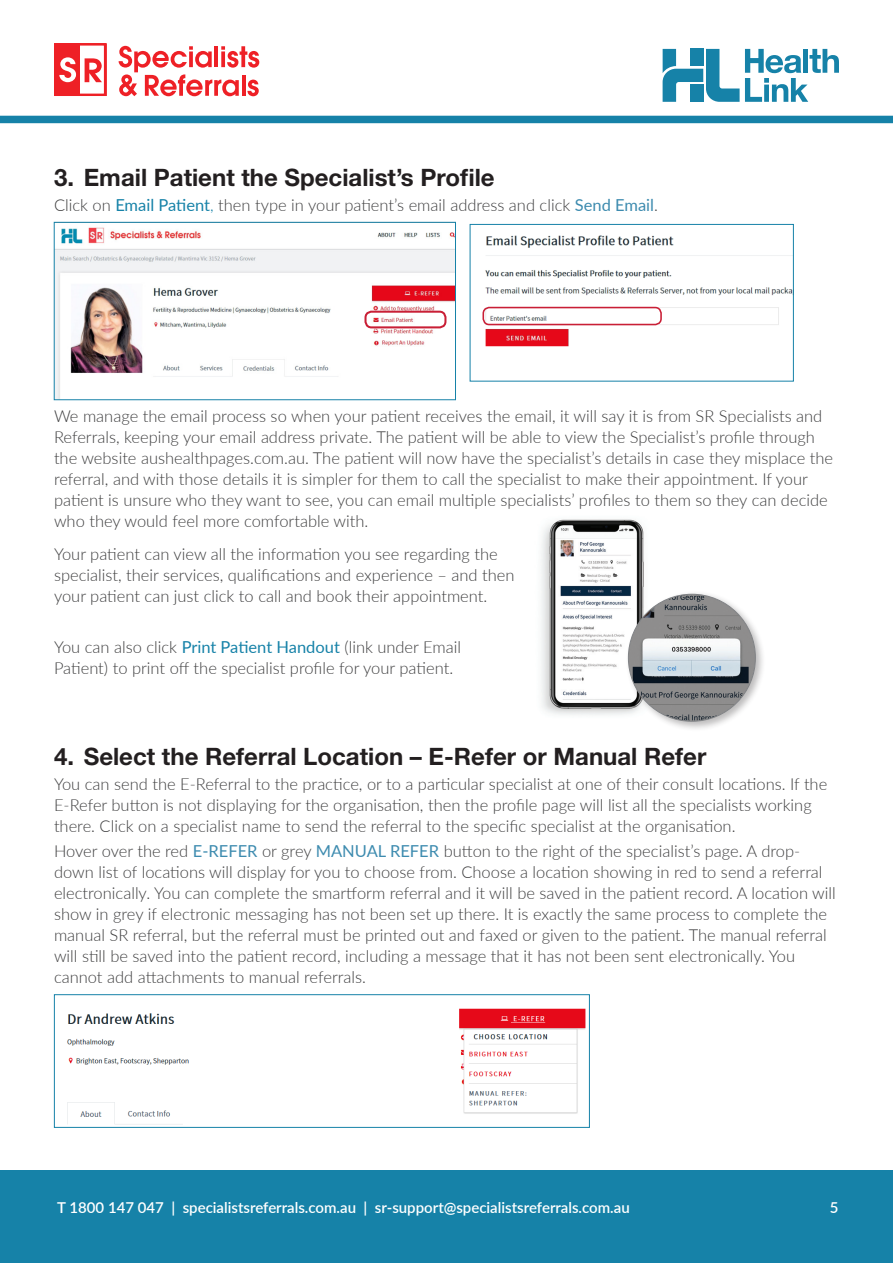
<style>
.page{position:relative;width:893px;height:1263px;background:#fff}
.page>*{position:absolute;margin:0;border:0;box-sizing:border-box;transform-origin:0 0}
.step_heading{font:700 24px "Helvetica Neue";color:#231f20}
.bodytext{font:300 16.5px/21px "Lato";color:#3e3e3f}
.t1{font:600 15px "Lato";color:#fff}
.s1{font-weight:400;color:#1682a8}
.s2{color:#1682a8}
.s3{font-weight:400;color:#3d8baf}
</style>
<div class="page">
<div style="left:0;top:1170px;width:893px;height:93px;background:#1682a8"></div>
<svg style="left:119px;top:46px;width:140px;height:50px"></svg>
<div style="left:54px;top:43px;width:52px;height:53px;background:#fff;border:2px solid #ee2026"></div>
<div style="left:55px;top:44px;width:25px;height:51px;background:#ee2026"></div>
<svg style="left:58px;top:56px;width:47px;height:68px"></svg>
<svg style="left:663px;top:49px;width:176px;height:53px"></svg>
<div style="left:0;top:116px;width:893px;height:7px;background:#1682a8"></div>
<img style="left:56px;top:227px;width:398px;height:171px">
<div style="left:54px;top:222px;width:402px;height:178px;border:1px solid #1682a8"></div>
<div style="left:364px;top:311px;width:82px;height:17px;border:2px solid #c91f36;border-radius:6px"></div>
<img style="left:485px;top:235px;width:307px;height:112px">
<div style="left:470px;top:224px;width:324px;height:157px;border:1px solid #1682a8"></div>
<div style="left:482px;top:307px;width:180px;height:18px;border:2px solid #c91f36;border-radius:6px"></div>
<img style="left:541px;top:519px;width:103px;height:196px">
<div style="left:625px;top:591px;width:141px;height:141px;background:#231f20;opacity:.3"></div>
<img style="left:628px;top:594px;width:127px;height:127px;border-radius:63px">
<img style="left:67px;top:1008px;width:519px;height:117px">
<div style="left:54px;top:994px;width:536px;height:134px;border:1px solid #1682a8"></div>
<p class="step_heading" style="left:54px;top:162px;width:442px">3. Email Patient the Specialist’s Profile</p>
<p class="bodytext" style="left:54px;top:194px;width:605px">Click on <span class="s1">Email Patient</span><span class="s2">,</span> then type in your patient’s email address and click <span class="s3">Send Email</span>.</p>
<p class="bodytext" style="left:54px;top:405px;width:781px">We manage the email process so when your patient receives the email, it will say it is from SR Specialists and Referrals, keeping your email address private. The patient will be able to view the Specialist’s profile through the website aushealthpages.com.au. The patient will now have the specialist’s details in case they misplace the referral, and with those details it is simpler for them to call the specialist to make their appointment. If your patient is unsure who they want to see, you can email multiple specialists’ profiles to them so they can decide who they would feel more comfortable with.</p>
<p class="bodytext" style="left:54px;top:543px;width:462px">Your patient can view all the information you see regarding the specialist, their services, qualifications and experience – and then your patient can just click to call and book their appointment.</p>
<p class="bodytext" style="left:54px;top:636px;width:409px">You can also click <span class="s1">Print Patient Handout</span> (link under Email<br>Patient) to print off the specialist profile for your patient.</p>
<p class="step_heading" style="left:54px;top:741px;width:654px">4. Select the Referral Location – E-Refer or Manual Refer</p>
<p class="bodytext" style="left:54px;top:773px;width:775px">You can send the E-Referral to the practice, or to a particular specialist at one of their consult locations. If the<br>E-Refer button is not displaying for the organisation, then the profile page will list all the specialists working there. Click on a specialist name to send the referral to the specific specialist at the organisation.</p>
<p class="bodytext" style="left:54px;top:840px;width:783px">Hover over the red <span class="s3">E-REFER</span> or grey <span class="s3">MANUAL REFER</span> button to the right of the specialist’s page. A drop&shy;down list of locations will display for you to choose from. Choose a location showing in red to send a referral electronically. You can complete the smartform referral and it will be saved in the patient record. A location will show in grey if electronic messaging has not been set up there. It is exactly the same process to complete the manual SR referral, but the referral must be printed out and faxed or given to the patient. The manual referral will still be saved into the patient record, including a message that it has not been sent electronically. You cannot add attachments to manual referrals.</p>
<p class="t1" style="left:57px;top:1197px;width:574px">T 1800 147 047 | specialistsreferrals.com.au | sr-support@specialistsreferrals.com.au</p>
<p class="t1" style="left:830px;top:1197px;width:10px">5</p>
</div>
